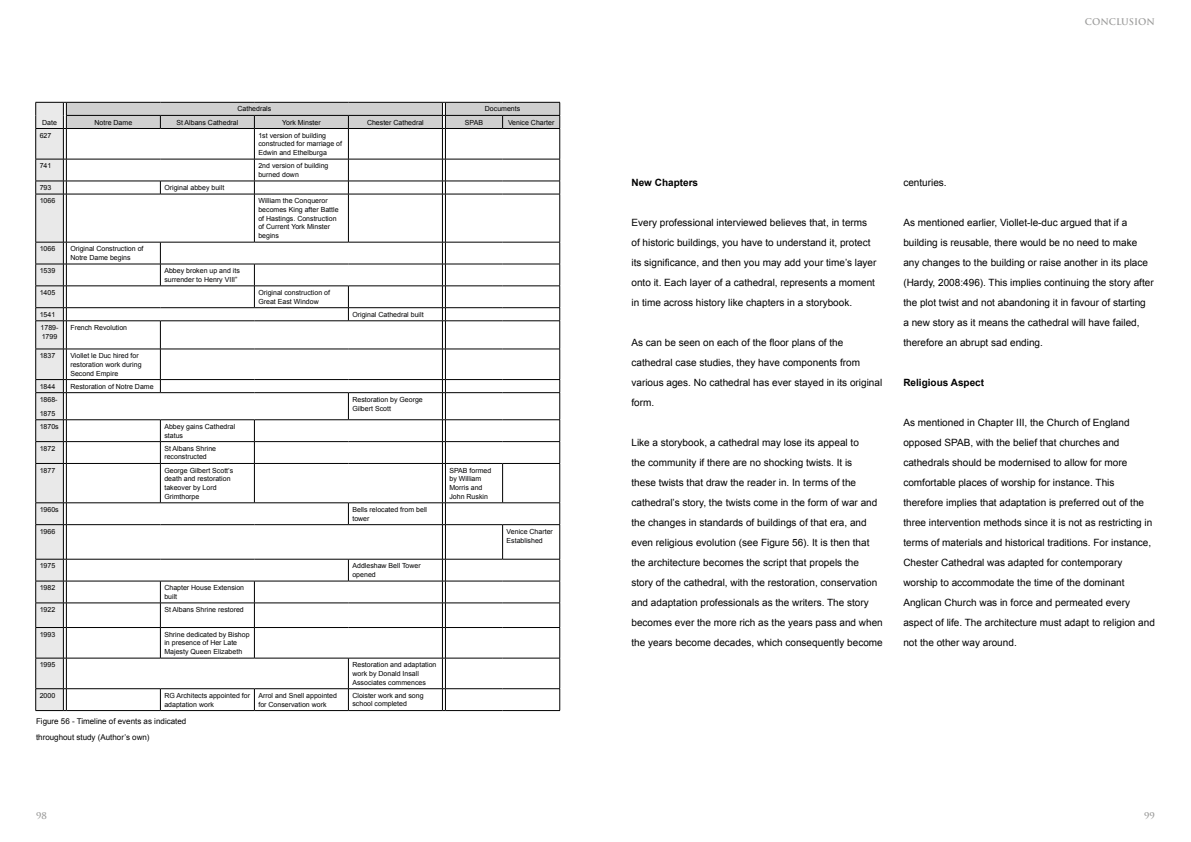
<style>
.page{position:relative;width:1191px;height:842px;background:#fff}
.page>*{position:absolute;margin:0;border:0;box-sizing:border-box;transform-origin:0 0}
.t1{font:10px/20px "Arial";color:#000}
.t2{font:700 10px "Arial";color:#000}
.t3{font:700 9px "Trajan Pro";color:#9d9d9c}
.t4{font:8px/16px "Arial";color:#000}
.t5{font:7px/8.8px "Arial";color:#020203}
.t6{font:7px/8.8px "Arial";color:#000}
</style>
<div class="page">
<svg style="left:35px;top:102px;width:525px;height:609px"></svg>
<hr style="left:445px;top:710px;width:57px;height:1px;background:#000">
<hr style="left:502px;top:710px;width:58px;height:1px;background:#000">
<p class="t6" style="left:42px;top:118px;width:16px">Date</p>
<p class="t6" style="left:237px;top:104px;width:35px">Cathedrals</p>
<p class="t6" style="left:485px;top:104px;width:37px">Documents</p>
<p class="t6" style="left:94px;top:118px;width:39px">Notre Dame</p>
<p class="t6" style="left:176px;top:118px;width:63px">St Albans Cathedral</p>
<p class="t6" style="left:282px;top:118px;width:40px">York Minster</p>
<p class="t6" style="left:367px;top:118px;width:58px">Chester Cathedral</p>
<p class="t6" style="left:465px;top:118px;width:20px">SPAB</p>
<p class="t6" style="left:508px;top:118px;width:48px">Venice Charter</p>
<p class="t6" style="left:40px;top:131px;width:13px">627</p>
<p class="t6" style="left:258px;top:131px;width:85px">1st version of building constructed for marriage of<br>Edwin and Ethelburga</p>
<p class="t6" style="left:40px;top:161px;width:13px">741</p>
<p class="t5" style="left:258px;top:161px;width:72px">2nd version of building burned down</p>
<p class="t6" style="left:40px;top:183px;width:13px">793</p>
<p class="t5" style="left:164px;top:183px;width:61px">Original abbey built</p>
<p class="t6" style="left:40px;top:196px;width:17px">1066</p>
<p class="t5" style="left:258px;top:196px;width:82px">William the Conqueror becomes King after Battle of Hastings. Construction of Current York Minster begins</p>
<p class="t6" style="left:40px;top:244px;width:17px">1066</p>
<p class="t5" style="left:70px;top:244px;width:75px">Original Construction of<br>Notre Dame begins</p>
<p class="t6" style="left:40px;top:266px;width:17px">1539</p>
<p class="t5" style="left:164px;top:266px;width:77px">Abbey broken up and its surrender to Henry VIII”</p>
<p class="t6" style="left:40px;top:288px;width:17px">1405</p>
<p class="t5" style="left:258px;top:288px;width:73px">Original construction of<br>Great East Window</p>
<p class="t6" style="left:40px;top:310px;width:17px">1541</p>
<p class="t5" style="left:352px;top:310px;width:73px">Original Cathedral built</p>
<p class="t5" style="left:41px;top:323px;width:19px">1789-<br>1799</p>
<p class="t5" style="left:70px;top:323px;width:58px">French Revolution</p>
<p class="t6" style="left:40px;top:351px;width:17px">1837</p>
<p class="t5" style="left:70px;top:351px;width:73px">Viollet le Duc hired for restoration work during<br>Second Empire</p>
<p class="t6" style="left:40px;top:382px;width:17px">1844</p>
<p class="t5" style="left:70px;top:382px;width:85px">Restoration of Notre Dame</p>
<p class="t6" style="left:40px;top:392px;width:19px;line-height:14px">1868-<br>1875</p>
<p class="t5" style="left:352px;top:395px;width:72px">Restoration by George<br>Gilbert Scott</p>
<p class="t6" style="left:40px;top:422px;width:21px">1870s</p>
<p class="t5" style="left:164px;top:422px;width:72px">Abbey gains Cathedral status</p>
<p class="t6" style="left:40px;top:444px;width:17px">1872</p>
<p class="t5" style="left:164px;top:444px;width:53px">St Albans Shrine reconstructed</p>
<p class="t6" style="left:40px;top:466px;width:17px">1877</p>
<p class="t5" style="left:164px;top:466px;width:70px">George Gilbert Scott’s death and restoration takeover by Lord<br>Grimthorpe</p>
<p class="t5" style="left:449px;top:466px;width:43px">SPAB formed by William<br>Morris and<br>John Ruskin</p>
<p class="t6" style="left:40px;top:505px;width:21px">1960s</p>
<p class="t5" style="left:352px;top:505px;width:76px">Bells relocated from bell tower</p>
<p class="t6" style="left:40px;top:527px;width:17px">1966</p>
<p class="t5" style="left:506px;top:527px;width:48px">Venice Charter<br>Established</p>
<p class="t6" style="left:40px;top:561px;width:17px">1975</p>
<p class="t5" style="left:352px;top:561px;width:70px">Addleshaw Bell Tower opened</p>
<p class="t6" style="left:40px;top:583px;width:17px">1982</p>
<p class="t5" style="left:164px;top:583px;width:81px">Chapter House Extension built</p>
<p class="t6" style="left:40px;top:605px;width:17px">1922</p>
<p class="t5" style="left:164px;top:605px;width:81px">St Albans Shrine restored</p>
<p class="t6" style="left:40px;top:630px;width:17px">1993</p>
<p class="t5" style="left:164px;top:630px;width:87px">Shrine dedicated by Bishop in presence of Her Late<br>Majesty Queen Elizabeth</p>
<p class="t6" style="left:40px;top:660px;width:17px">1995</p>
<p class="t5" style="left:352px;top:660px;width:86px">Restoration and adaptation work by Donald Insall<br>Associates commences</p>
<p class="t6" style="left:40px;top:691px;width:17px">2000</p>
<p class="t5" style="left:164px;top:691px;width:87px">RG Architects appointed for adaptation work</p>
<p class="t5" style="left:258px;top:691px;width:80px">Arrol and Snell appointed for Conservation work</p>
<p class="t6" style="left:352px;top:691px;width:73px;line-height:8px">Cloister work and song school completed</p>
<p class="t4" style="left:36px;top:713px;width:152px">Figure 56 - Timeline of events as indicated throughout study (Author’s own)</p>
<p class="t3" style="left:1085px;top:16px;width:72px">CONCLUSION</p>
<p class="t2" style="left:631px;top:176px;width:68px">New Chapters</p>
<p class="t1" style="left:631px;top:213px;width:246px">Every professional interviewed believes that, in terms of historic buildings, you have to understand it, protect its significance, and then you may add your time’s layer onto it. Each layer of a cathedral, represents a moment in time across history like chapters in a storybook.</p>
<p class="t1" style="left:631px;top:333px;width:252px">As can be seen on each of the floor plans of the cathedral case studies, they have components from various ages. No cathedral has ever stayed in its original form.</p>
<p class="t1" style="left:631px;top:433px;width:253px">Like a storybook, a cathedral may lose its appeal to<br>the community if there are no shocking twists. It is<br>these twists that draw the reader in. In terms of the cathedral’s story, the twists come in the form of war and the changes in standards of buildings of that era, and even religious evolution (see Figure 56). It is then that the architecture becomes the script that propels the story of the cathedral, with the restoration, conservation and adaptation professionals as the writers. The story becomes ever the more rich as the years pass and when the years become decades, which consequently become</p>
<p class="t1" style="left:903px;top:173px;width:45px">centuries.</p>
<p class="t1" style="left:903px;top:213px;width:252px">As mentioned earlier, Viollet-le-duc argued that if a building is reusable, there would be no need to make any changes to the building or raise another in its place (Hardy, 2008:496). This implies continuing the story after the plot twist and not abandoning it in favour of starting a new story as it means the cathedral will have failed, therefore an abrupt sad ending.</p>
<p class="t2" style="left:903px;top:376px;width:82px">Religious Aspect</p>
<p class="t1" style="left:903px;top:413px;width:253px">As mentioned in Chapter III, the Church of England opposed SPAB, with the belief that churches and cathedrals should be modernised to allow for more comfortable places of worship for instance. This therefore implies that adaptation is preferred out of the three intervention methods since it is not as restricting in terms of materials and historical traditions. For instance, Chester Cathedral was adapted for contemporary worship to accommodate the time of the dominant Anglican Church was in force and permeated every aspect of life. The architecture must adapt to religion and not the other way around.</p>
<p class="t3" style="left:36px;top:811px;width:12px">98</p>
<p class="t3" style="left:1144px;top:811px;width:12px">99</p>
</div>
